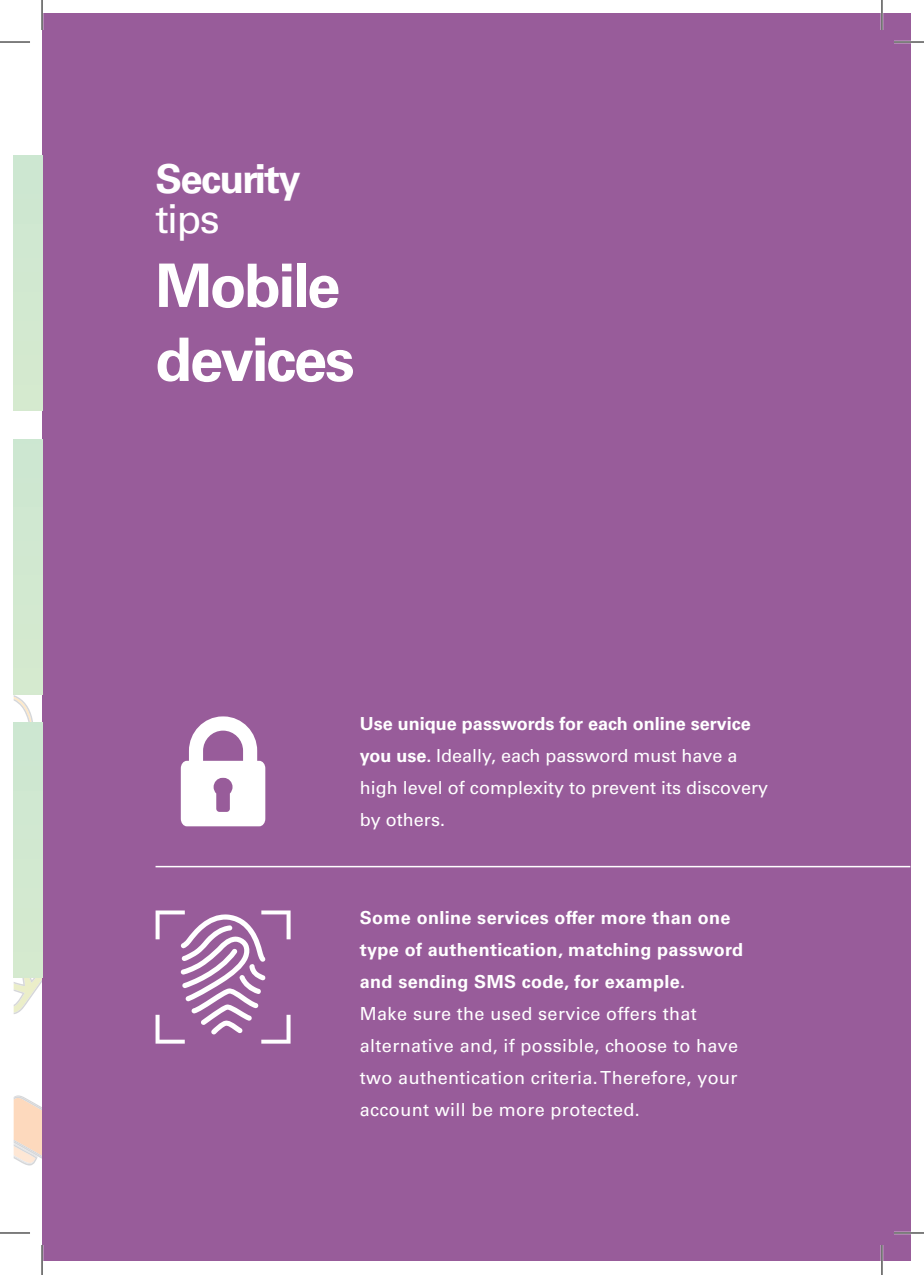
<style>
.page{position:relative;width:924px;height:1275px;background:#fff}
.page>*{position:absolute;margin:0;border:0;box-sizing:border-box;transform-origin:0 0}
.t1{font:700 60px/74px "Univers LT Std";letter-spacing:-.04em;color:#fff}
.t2{font:700 40px "Univers LT Std";letter-spacing:-.04em;color:#fff}
.t3{font:40px "Univers LT Std";color:#fff}
.t4{font:18px/32px "Univers LT Std";letter-spacing:.02em;color:#fff}
.t5{font:18px/32px "Univers LT Std";color:#fff}
.t6{font:700 18px/32px "Univers LT Std";letter-spacing:.02em;color:#fff}
.s1{font-weight:700}
</style>
<div class="page">
<div style="left:42px;top:14px;width:867px;height:1247px;background:#985c9a"></div>
<div style="left:14px;top:155px;width:28px;height:256px;background:#d1e8d0"></div>
<div style="left:14px;top:439px;width:28px;height:255px;background:#d1e8d0"></div>
<hr style="left:155px;top:866px;width:754px;height:1px;background:#fff">
<svg style="left:14px;top:716px;width:407px;height:531px"></svg>
<hr style="left:893px;top:41px;width:30px;height:2px;background:#fff">
<hr style="left:0;top:1231px;width:30px;height:3px;background:#fff">
<hr style="left:893px;top:1231px;width:30px;height:3px;background:#fff">
<hr style="left:41px;top:1245px;width:2px;height:30px;background:#fff">
<hr style="left:880px;top:0;width:2px;height:30px;background:#fff">
<hr style="left:880px;top:1245px;width:2px;height:30px;background:#fff">
<hr style="left:0;top:42px;width:30px;height:1px;background:#000">
<hr style="left:893px;top:42px;width:30px;height:1px;background:#000">
<hr style="left:0;top:1232px;width:30px;height:1px;background:#000">
<hr style="left:893px;top:1232px;width:30px;height:1px;background:#000">
<hr style="left:42px;top:0;width:1px;height:30px;background:#000">
<hr style="left:42px;top:1245px;width:1px;height:30px;background:#000">
<hr style="left:881px;top:0;width:1px;height:30px;background:#000">
<hr style="left:881px;top:1245px;width:1px;height:30px;background:#000">
<h2 class="t2" style="left:155px;top:155px;width:147px">Security</h2>
<h2 class="t3" style="left:155px;top:195px;width:66px">tips</h2>
<h1 class="t1" style="left:155px;top:249px;width:201px">Mobile devices</h1>
<p class="t5" style="left:359px;top:707px;width:409px"><span class="s1">Use unique passwords for each online service you use.</span> Ideally, each password must have a high level of complexity to prevent its discovery by others.</p>
<p class="t6" style="left:359px;top:901px;width:384px">Some online services offer more than one type of authentication, matching password and sending SMS code, for example.</p>
<p class="t4" style="left:359px;top:997px;width:380px">Make sure the used service offers that alternative and, if possible, choose to have two authentication criteria. Therefore, your account will be more protected.</p>
</div>
